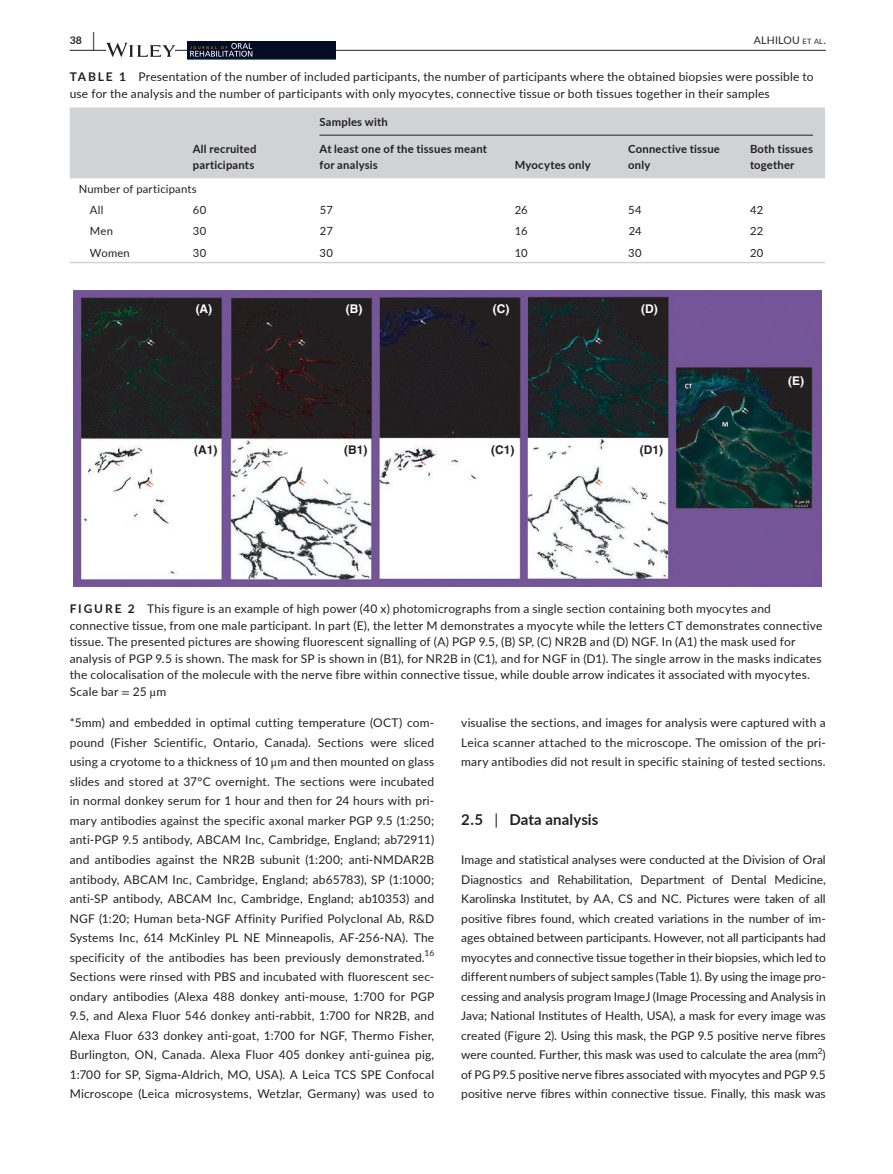
<style>
.page{position:relative;width:893px;height:1174px;background:#fff}
.page>*{position:absolute;margin:0;border:0;box-sizing:border-box;transform-origin:0 0}
.t1{font:700 15px "Lato";letter-spacing:.005em;color:#231f20}
.t2{font:12px/19.5px "Lato";letter-spacing:.015em;color:#231f20;text-align:justify}
.t3{font:700 12px "Helvetica";color:#231f20}
.t4{font:700 12px "Helvetica";color:#fff}
.t5{font:700 11.25px/15.8px "Lato";letter-spacing:.02em;color:#231f20}
.t6{font:11.25px/21px "Lato";letter-spacing:.02em;color:#231f20}
.t7{font:10.5px "Lato";letter-spacing:.015em;color:#231f20}
.t8{font:700 10.5px "Lato";color:#231f20}
.s1{font-size:19.5px}
.s2{font-size:7.35px}
.s3{font-weight:700}
.s4{font-family:"STIX"}
.s5{font-weight:400}
</style>
<div class="page">
<hr style="left:70px;top:50px;width:756px;height:1px;background:#231f20">
<svg style="left:106px;top:43px;width:69px;height:14px"></svg>
<div style="left:187px;top:41px;width:149px;height:19px;background:#050c26"></div>
<hr style="left:187px;top:59px;width:149px;height:1px;background:#3e8690">
<svg style="left:190px;top:43px;width:62px;height:14px"></svg>
<div style="left:70px;top:107px;width:755px;height:71px;background:#d1d2d4"></div>
<hr style="left:70px;top:262px;width:114px;height:1px;background:#d1d2d4">
<hr style="left:184px;top:262px;width:126px;height:1px;background:#d1d2d4">
<hr style="left:310px;top:262px;width:196px;height:1px;background:#d1d2d4">
<hr style="left:506px;top:262px;width:113px;height:1px;background:#d1d2d4">
<hr style="left:619px;top:262px;width:122px;height:1px;background:#d1d2d4">
<hr style="left:741px;top:262px;width:84px;height:1px;background:#d1d2d4">
<hr style="left:319px;top:135px;width:494px;height:1px;background:#231f20">
<img style="left:74px;top:291px;width:748px;height:295px">
<p class="t8" style="left:70px;top:33px;width:27px">38 <span class="s1">|</span></p>
<p class="t7" style="left:754px;top:33px;width:73px">ALHILOU <span class="s2">et al</span>.</p>
<p class="t2" style="left:70px;top:68px;width:745px;line-height:16.5px"><span class="s3">TABLE 1</span> Presentation of the number of included participants, the number of participants where the obtained biopsies were possible to use for the analysis and the number of participants with only myocytes, connective tissue or both tissues together in their samples</p>
<p class="t5" style="left:193px;top:141px;width:65px">All recruited participants</p>
<p class="t5" style="left:319px;top:113px;width:70px">Samples with</p>
<p class="t5" style="left:319px;top:141px;width:169px">At least one of the tissues meant for analysis</p>
<p class="t5" style="left:515px;top:157px;width:77px">Myocytes only</p>
<p class="t5" style="left:628px;top:141px;width:93px">Connective tissue only</p>
<p class="t5" style="left:750px;top:141px;width:65px">Both tissues together</p>
<p class="t6" style="left:90px;top:178px;width:108px;text-indent:-11px">Number of participants<br>All</p>
<p class="t6" style="left:193px;top:199px;width:15px">60</p>
<p class="t6" style="left:320px;top:199px;width:15px">57</p>
<p class="t6" style="left:515px;top:199px;width:14px">26</p>
<p class="t6" style="left:628px;top:199px;width:15px">54</p>
<p class="t6" style="left:750px;top:199px;width:14px">42</p>
<p class="t6" style="left:90px;top:220px;width:25px">Men</p>
<p class="t6" style="left:193px;top:220px;width:15px">30</p>
<p class="t6" style="left:320px;top:220px;width:14px">27</p>
<p class="t6" style="left:515px;top:220px;width:14px">16</p>
<p class="t6" style="left:629px;top:220px;width:14px">24</p>
<p class="t6" style="left:750px;top:220px;width:15px">22</p>
<p class="t6" style="left:90px;top:241px;width:41px">Women</p>
<p class="t6" style="left:193px;top:241px;width:15px">30</p>
<p class="t6" style="left:319px;top:241px;width:15px">30</p>
<p class="t6" style="left:515px;top:241px;width:14px">10</p>
<p class="t6" style="left:628px;top:241px;width:15px">30</p>
<p class="t6" style="left:750px;top:241px;width:15px">20</p>
<p class="t4" style="left:196px;top:301px;width:18px">(A)</p>
<p class="t4" style="left:346px;top:301px;width:18px">(B)</p>
<p class="t4" style="left:493px;top:301px;width:18px">(C)</p>
<p class="t4" style="left:641px;top:301px;width:18px">(D)</p>
<p class="t3" style="left:194px;top:442px;width:25px">(A1)</p>
<p class="t3" style="left:344px;top:442px;width:25px">(B1)</p>
<p class="t3" style="left:491px;top:442px;width:25px">(C1)</p>
<p class="t3" style="left:640px;top:442px;width:25px">(D1)</p>
<p class="t4" style="left:788px;top:373px;width:17px">(E)</p>
<p class="t2" style="left:70px;top:600px;width:754px;line-height:16.5px;text-align:left"><span class="s3">FIGURE 2</span> This figure is an example of high power (40 x) photomicrographs from a single section containing both myocytes and connective tissue, from one male participant. In part (E), the letter M demonstrates a myocyte while the letters CT demonstrates connective tissue. The presented pictures are showing fluorescent signalling of (A) PGP 9.5, (B) SP, (C) NR2B and (D) NGF. In (A1) the mask used for analysis of PGP 9.5 is shown. The mask for SP is shown in (B1), for NR2B in (C1), and for NGF in (D1). The single arrow in the masks indicates the colocalisation of the molecule with the nerve fibre within connective tissue, while double arrow indicates it associated with myocytes.<br>Scale bar <span class="s4">=</span> 25 <span class="s4">µ</span>m</p>
<p class="t2" style="left:70px;top:713px;width:366px">*5mm) and embedded in optimal cutting temperature (OCT) com&shy;pound (Fisher Scientific, Ontario, Canada). Sections were sliced using a cryotome to a thickness of 10 <span class="s4">μ</span>m and then mounted on glass slides and stored at 37°C overnight. The sections were incubated in normal donkey serum for 1 hour and then for 24 hours with pri&shy;mary antibodies against the specific axonal marker PGP 9.5 (1:250; anti-PGP 9.5 antibody, ABCAM Inc, Cambridge, England; ab72911) and antibodies against the NR2B subunit (1:200; anti-NMDAR2B antibody, ABCAM Inc, Cambridge, England; ab65783), SP (1:1000; anti-SP antibody, ABCAM Inc, Cambridge, England; ab10353) and NGF (1:20; Human beta-NGF Affinity Purified Polyclonal Ab, R&amp;D Systems Inc, 614 McKinley PL NE Minneapolis, AF-256-NA). The specificity of the antibodies has been previously demonstrated.<sup>16<br></sup>Sections were rinsed with PBS and incubated with fluorescent sec&shy;ondary antibodies (Alexa 488 donkey anti-mouse, 1:700 for PGP 9.5, and Alexa Fluor 546 donkey anti-rabbit, 1:700 for NR2B, and Alexa Fluor 633 donkey anti-goat, 1:700 for NGF, Thermo Fisher, Burlington, ON, Canada. Alexa Fluor 405 donkey anti-guinea pig, 1:700 for SP, Sigma-Aldrich, MO, USA). A Leica TCS SPE Confocal Microscope (Leica microsystems, Wetzlar, Germany) was used to</p>
<p class="t2" style="left:461px;top:713px;width:366px">visualise the sections, and images for analysis were captured with a Leica scanner attached to the microscope. The omission of the pri&shy;mary antibodies did not result in specific staining of tested sections.</p>
<p class="t1" style="left:461px;top:808px;width:139px">2.5 <span class="s5">|</span> Data analysis</p>
<p class="t2" style="left:461px;top:849px;width:366px">Image and statistical analyses were conducted at the Division of Oral Diagnostics and Rehabilitation, Department of Dental Medicine, Karolinska Institutet, by AA, CS and NC. Pictures were taken of all positive fibres found, which created variations in the number of im&shy;ages obtained between participants. However, not all participants had myocytes and connective tissue together in their biopsies, which led to different numbers of subject samples (Table 1). By using the image pro&shy;cessing and analysis program ImageJ (Image Processing and Analysis in Java; National Institutes of Health, USA), a mask for every image was created (Figure 2). Using this mask, the PGP 9.5 positive nerve fibres were counted. Further, this mask was used to calculate the area (mm<sup>2</sup>) of PG P9.5 positive nerve fibres associated with myocytes and PGP 9.5 positive nerve fibres within connective tissue. Finally, this mask was</p>
</div>
